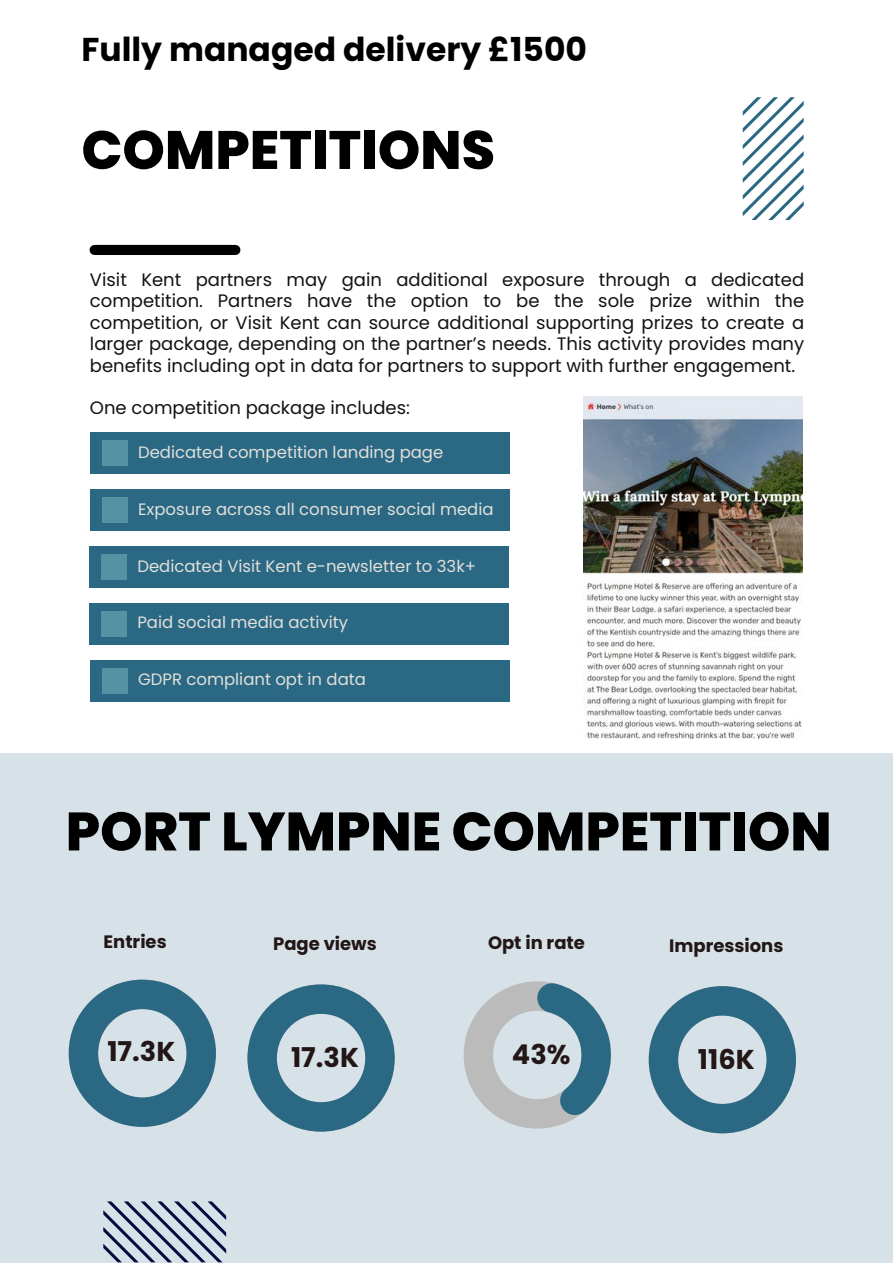
<style>
.page{position:relative;width:893px;height:1264px;background:#fff}
.page>*{position:absolute;margin:0;border:0;box-sizing:border-box;transform-origin:0 0}
.t1{font:800 54px "Poppins";color:#000}
.t2{font:700 33px "Poppins";color:#000}
.t3{font:700 27.15px "Poppins";color:#231616}
.t4{font:18px/21.3px "Poppins";color:#121212;text-align:justify}
.t5{font:700 18px "Poppins";color:#231616}
.t6{font:16.5px "Poppins";color:#e1e0d9}
</style>
<div class="page">
<div style="left:95px;top:245px;width:140px;height:10px;background:#000"></div>
<svg style="left:742px;top:97px;width:61px;height:123px"></svg>
<div style="left:90px;top:433px;width:420px;height:41px;background:#2a6884"></div>
<div style="left:102px;top:440px;width:26px;height:26px;background:#5691a4"></div>
<div style="left:90px;top:489px;width:420px;height:42px;background:#2a6884"></div>
<div style="left:102px;top:497px;width:26px;height:26px;background:#5691a4"></div>
<div style="left:89px;top:546px;width:420px;height:41px;background:#2a6884"></div>
<div style="left:101px;top:554px;width:26px;height:26px;background:#5691a4"></div>
<div style="left:89px;top:603px;width:420px;height:41px;background:#2a6884"></div>
<div style="left:101px;top:611px;width:26px;height:25px;background:#5691a4"></div>
<div style="left:90px;top:660px;width:420px;height:41px;background:#2a6884"></div>
<div style="left:102px;top:668px;width:26px;height:25px;background:#5691a4"></div>
<img style="left:583px;top:396px;width:219px;height:342px">
<div style="left:0;top:753px;width:892px;height:509px;background:#d6e2e7"></div>
<svg style="left:104px;top:1201px;width:122px;height:61px"></svg>
<svg style="left:648px;top:986px;width:147px;height:147px"></svg>
<svg style="left:247px;top:984px;width:147px;height:147px"></svg>
<svg style="left:69px;top:979px;width:147px;height:147px"></svg>
<svg style="left:463px;top:981px;width:148px;height:147px"></svg>
<p class="t2" style="left:81px;top:26px;width:507px">Fully managed delivery £1500</p>
<p class="t1" style="left:81px;top:112px;width:415px">COMPETITIONS</p>
<p class="t4" style="left:90px;top:269px;width:715px">Visit Kent partners may gain additional exposure through a dedicated competition. Partners have the option to be the sole prize within the competition, or Visit Kent can source additional supporting prizes to create a larger package, depending on the partner’s needs. This activity provides many benefits including opt in data for partners to support with further engagement.</p>
<p class="t4" style="left:90px;top:397px;width:321px">One competition package includes:</p>
<p class="t6" style="left:138px;top:440px;width:307px">Dedicated competition landing page</p>
<p class="t6" style="left:138px;top:497px;width:357px">Exposure across all consumer social media</p>
<p class="t6" style="left:137px;top:554px;width:340px">Dedicated Visit Kent e-newsletter to 33k+</p>
<p class="t6" style="left:137px;top:611px;width:212px">Paid social media activity</p>
<p class="t6" style="left:138px;top:668px;width:229px">GDPR compliant opt in data</p>
<p class="t1" style="left:66px;top:793px;width:767px">PORT LYMPNE COMPETITION</p>
<p class="t5" style="left:103px;top:928px;width:65px">Entries</p>
<p class="t5" style="left:273px;top:931px;width:105px">Page views</p>
<p class="t5" style="left:488px;top:930px;width:98px">Opt in rate</p>
<p class="t5" style="left:669px;top:932px;width:116px">Impressions</p>
<p class="t3" style="left:107px;top:1032px;width:69px">17.3K</p>
<p class="t3" style="left:291px;top:1038px;width:69px">17.3K</p>
<p class="t3" style="left:512px;top:1035px;width:60px">43%</p>
<p class="t3" style="left:697px;top:1040px;width:58px">116K</p>
</div>
